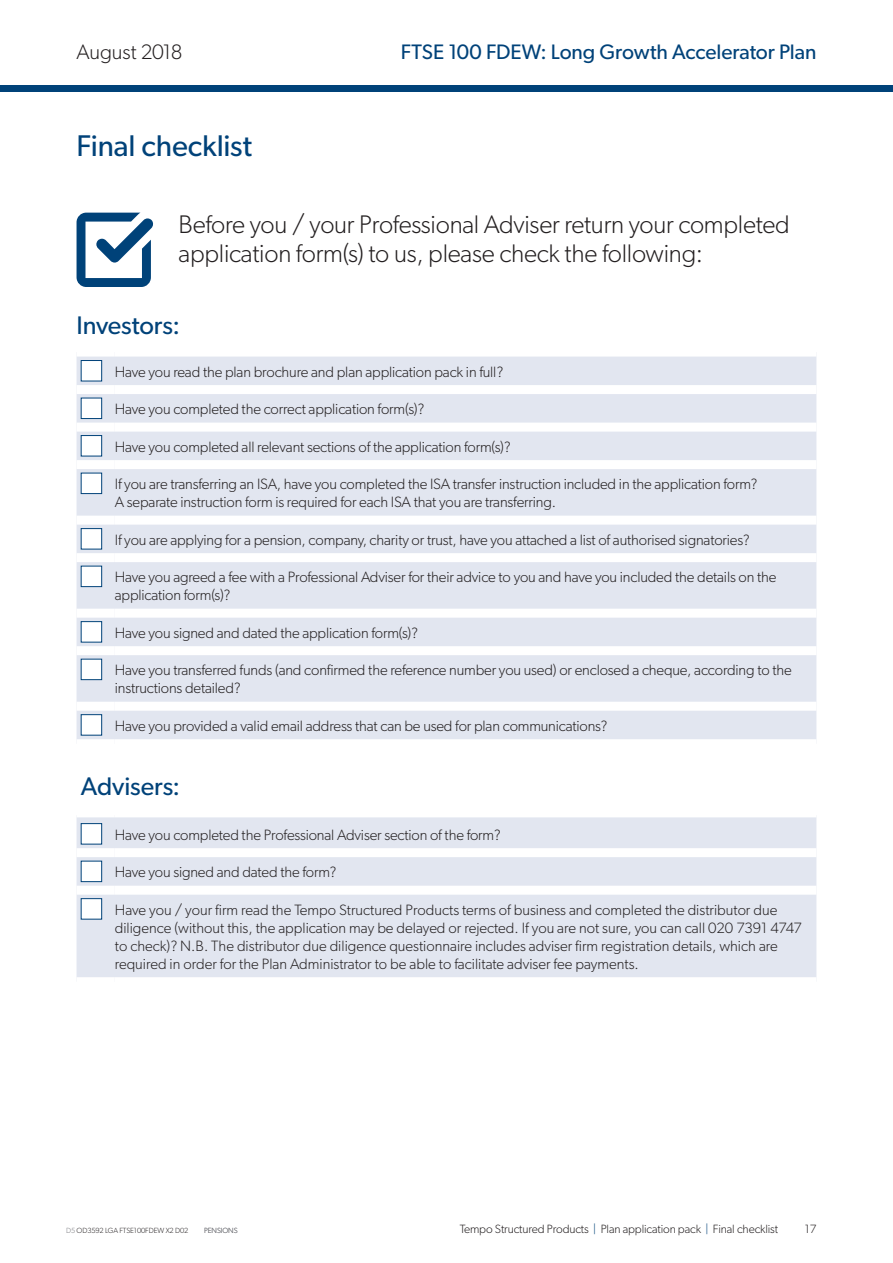
<style>
.page{position:relative;width:893px;height:1263px;background:#fff}
.page>*{position:absolute;margin:0;border:0;box-sizing:border-box;transform-origin:0 0}
.t1{font:30px "Gibson";color:#004279}
.t2{font:300 25.5px/28.5px "Gibson";letter-spacing:-.01em;color:#231f20}
.t3{font:25.5px "Gibson";color:#004279}
.t4{font:21px "Gibson";letter-spacing:-.005em;color:#004279}
.t5{font:300 21px "Gibson";letter-spacing:-.01em;color:#231f20}
.t6{font:300 15px/18px "Gibson";letter-spacing:-.01em;color:#231f20}
.t7{font:300 12px "Gibson";letter-spacing:-.01em;color:#231f20}
.t8{font:300 7.5px "Gibson";letter-spacing:-.01em;color:#231f20}
.t9{font:300 7.5px "Gibson";letter-spacing:-.01em;color:#78797e}
.s1{color:#78797e}
.s2{color:#004279}
</style>
<div class="page">
<div style="left:0;top:85px;width:893px;height:6px;background:#004279"></div>
<svg style="left:77px;top:357px;width:739px;height:620px;background:#e5e9f1"></svg>
<hr style="left:77px;top:813px;width:38px;height:4px;background:#fff">
<hr style="left:115px;top:813px;width:701px;height:4px;background:#fff">
<div style="left:77px;top:385px;width:38px;height:9px;background:#fff"></div>
<div style="left:115px;top:385px;width:701px;height:9px;background:#fff"></div>
<div style="left:77px;top:423px;width:38px;height:9px;background:#fff"></div>
<div style="left:115px;top:423px;width:701px;height:9px;background:#fff"></div>
<div style="left:77px;top:460px;width:38px;height:9px;background:#fff"></div>
<div style="left:115px;top:460px;width:701px;height:9px;background:#fff"></div>
<div style="left:77px;top:516px;width:38px;height:9px;background:#fff"></div>
<div style="left:115px;top:516px;width:701px;height:9px;background:#fff"></div>
<div style="left:77px;top:553px;width:38px;height:9px;background:#fff"></div>
<div style="left:115px;top:553px;width:701px;height:9px;background:#fff"></div>
<div style="left:77px;top:609px;width:38px;height:9px;background:#fff"></div>
<div style="left:115px;top:609px;width:701px;height:9px;background:#fff"></div>
<div style="left:77px;top:646px;width:38px;height:9px;background:#fff"></div>
<div style="left:115px;top:646px;width:701px;height:9px;background:#fff"></div>
<div style="left:77px;top:702px;width:38px;height:9px;background:#fff"></div>
<div style="left:115px;top:702px;width:701px;height:9px;background:#fff"></div>
<div style="left:77px;top:739px;width:38px;height:9px;background:#fff"></div>
<div style="left:115px;top:739px;width:701px;height:9px;background:#fff"></div>
<div style="left:77px;top:848px;width:38px;height:9px;background:#fff"></div>
<div style="left:115px;top:848px;width:701px;height:9px;background:#fff"></div>
<div style="left:77px;top:886px;width:38px;height:9px;background:#fff"></div>
<div style="left:115px;top:886px;width:701px;height:9px;background:#fff"></div>
<div style="left:81px;top:360px;width:21px;height:21px;background:#fff"></div>
<div style="left:81px;top:360px;width:21px;height:21px;border:1px solid #004279"></div>
<div style="left:81px;top:398px;width:21px;height:20px;background:#fff"></div>
<div style="left:81px;top:398px;width:21px;height:21px;border:1px solid #004279"></div>
<div style="left:81px;top:435px;width:21px;height:21px;background:#fff"></div>
<div style="left:81px;top:435px;width:21px;height:21px;border:1px solid #004279"></div>
<div style="left:81px;top:473px;width:21px;height:21px;background:#fff"></div>
<div style="left:81px;top:473px;width:21px;height:21px;border:1px solid #004279"></div>
<div style="left:81px;top:529px;width:21px;height:20px;background:#fff"></div>
<div style="left:81px;top:528px;width:21px;height:21px;border:1px solid #004279"></div>
<div style="left:81px;top:566px;width:21px;height:21px;background:#fff"></div>
<div style="left:81px;top:566px;width:21px;height:21px;border:1px solid #004279"></div>
<div style="left:81px;top:622px;width:21px;height:20px;background:#fff"></div>
<div style="left:81px;top:621px;width:21px;height:21px;border:1px solid #004279"></div>
<div style="left:81px;top:659px;width:21px;height:21px;background:#fff"></div>
<div style="left:81px;top:659px;width:21px;height:21px;border:1px solid #004279"></div>
<div style="left:81px;top:715px;width:21px;height:20px;background:#fff"></div>
<div style="left:81px;top:714px;width:21px;height:21px;border:1px solid #004279"></div>
<div style="left:81px;top:824px;width:21px;height:20px;background:#fff"></div>
<div style="left:81px;top:823px;width:21px;height:21px;border:1px solid #004279"></div>
<div style="left:81px;top:861px;width:21px;height:21px;background:#fff"></div>
<div style="left:81px;top:861px;width:21px;height:21px;border:1px solid #004279"></div>
<div style="left:81px;top:899px;width:21px;height:20px;background:#fff"></div>
<div style="left:81px;top:898px;width:21px;height:21px;border:1px solid #004279"></div>
<svg style="left:77px;top:213px;width:76px;height:74px"></svg>
<h3 class="t5" style="left:77px;top:39px;width:107px">August 2018</h3>
<h3 class="t4" style="left:401px;top:39px;width:417px">FtSE 100 FDEW: long Growth accelerator Plan</h3>
<h1 class="t1" style="left:77px;top:127px;width:177px">Final checklist</h1>
<h2 class="t2" style="left:179px;top:210px;width:613px">Before you / your Professional Adviser return your completed application form(s) to us, please check the following:</h2>
<h2 class="t3" style="left:77px;top:310px;width:105px">investors:</h2>
<p class="t6" style="left:115px;top:362px;width:390px">Have you read the plan brochure and plan application pack in full?</p>
<p class="t6" style="left:115px;top:400px;width:311px">Have you completed the correct application form(s)?</p>
<p class="t6" style="left:115px;top:437px;width:398px">Have you completed all relevant sections of the application form(s)?</p>
<p class="t6" style="left:115px;top:475px;width:644px">If you are transferring an ISA, have you completed the ISA transfer instruction included in the application form?<br>A separate instruction form is required for each ISA that you are transferring.</p>
<p class="t6" style="left:115px;top:530px;width:636px">If you are applying for a pension, company, charity or trust, have you attached a list of authorised signatories?</p>
<p class="t6" style="left:115px;top:568px;width:663px">Have you agreed a fee with a Professional Adviser for their advice to you and have you included the details on the application form(s)?</p>
<p class="t6" style="left:115px;top:624px;width:305px">Have you signed and dated the application form(s)?</p>
<p class="t6" style="left:115px;top:661px;width:678px">Have you transferred funds (and confirmed the reference number you used) or enclosed a cheque, according to the instructions detailed?</p>
<p class="t6" style="left:115px;top:717px;width:494px">Have you provided a valid email address that can be used for plan communications?</p>
<h2 class="t3" style="left:81px;top:771px;width:101px">advisers:</h2>
<p class="t6" style="left:115px;top:825px;width:387px">Have you completed the Professional Adviser section of the form?</p>
<p class="t6" style="left:115px;top:863px;width:223px">Have you signed and dated the form?</p>
<p class="t6" style="left:115px;top:900px;width:689px">Have you / your firm read the Tempo Structured Products terms of business and completed the distributor due diligence (without this, the application may be delayed or rejected. If you are not sure, you can call 020 7391 4747 to check)? N.B. The distributor due diligence questionnaire includes adviser firm registration details, which are required in order for the Plan Administrator to be able to facilitate adviser fee payments.</p>
<p class="t8" style="left:66px;top:1226px;width:124px"><span class="s1">D5</span> OD3592 LGA FTSE100FDEW X2 D02</p>
<p class="t7" style="left:460px;top:1222px;width:320px">Tempo Structured Products <span class="s2">|</span> Plan application pack <span class="s2">|</span> Final checklist</p>
<p class="t7" style="left:805px;top:1222px;width:13px">41</p>
<p class="t9" style="left:204px;top:1226px;width:35px">PENSIONS</p>
<p class="t7" style="left:805px;top:1222px;width:13px">17</p>
</div>
